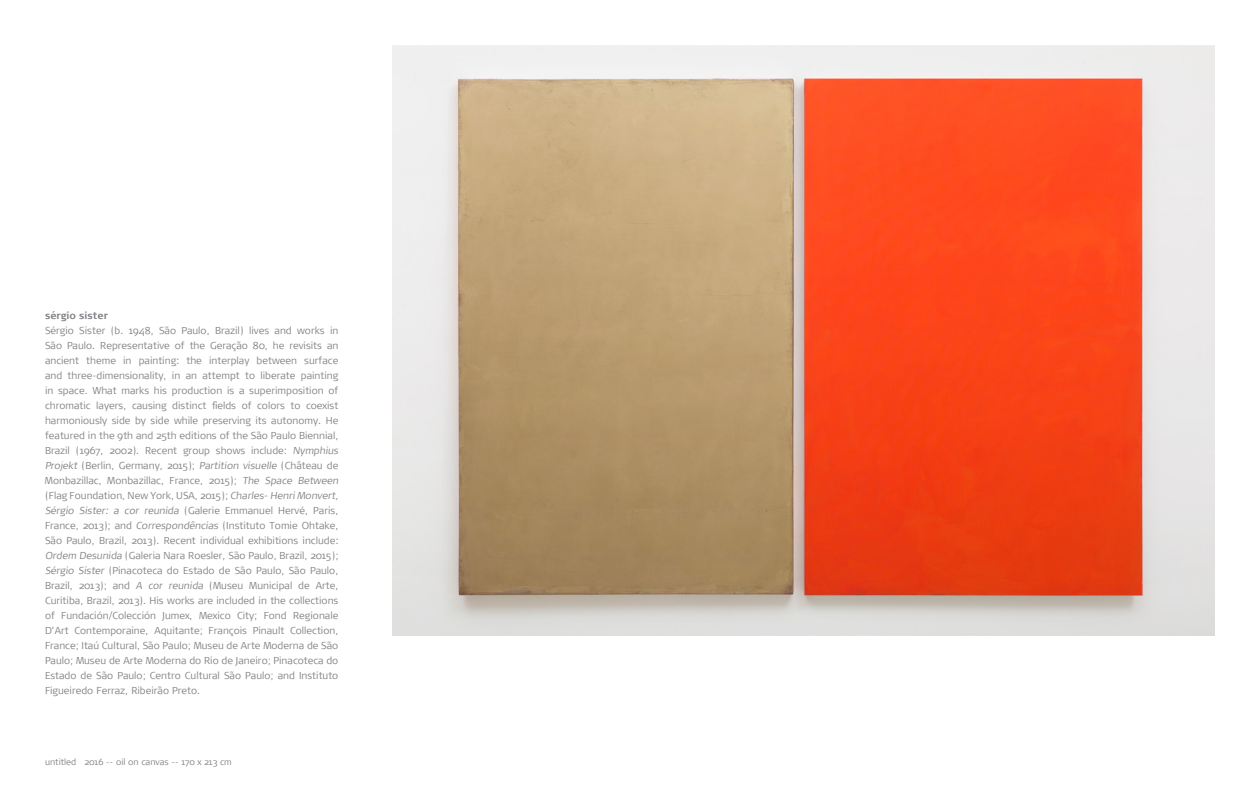
<style>
.page{position:relative;width:1260px;height:810px;background:#fff}
.page>*{position:absolute;margin:0;border:0;box-sizing:border-box;transform-origin:0 0}
.t1{font:300 10px/15px "Signa";color:#808285}
.t2{font:700 10px "Signa";color:#808285}
.t3{font:300 8.75px "Signa";color:#808285}
</style>
<div class="page">
<img style="left:392px;top:45px;width:823px;height:591px">
<p class="t2" style="left:45px;top:310px;width:64px">sérgio sister</p>
<p class="t1" style="left:45px;top:323px;width:297px">Sérgio Sister (b. 1948, São Paulo, Brazil) lives and works in São Paulo. Representative of the Geração 80, he revisits an ancient theme in painting: the interplay between surface and three‑dimensionality, in an attempt to liberate painting in space. What marks his production is a superimposition of chromatic layers, causing distinct fields of colors to coexist harmoniously side by side while preserving its autonomy. He featured in the 9th and 25th editions of the São Paulo Biennial, Brazil (1967, 2002). Recent group shows include: Nymphius Projekt (Berlin, Germany, 2015); Partition visuelle (Château de Monbazillac, Monbazillac, France, 2015); The Space Between (Flag Foundation, New York, USA, 2015); Charles‑ Henri Monvert, Sérgio Sister: a cor reunida (Galerie Emmanuel Hervé, Paris, France, 2013); and Correspondências (Instituto Tomie Ohtake, São Paulo, Brazil, 2013). Recent individual exhibitions include:<br>Ordem Desunida (Galeria Nara Roesler, São Paulo, Brazil, 2015); Sérgio Sister (Pinacoteca do Estado de São Paulo, São Paulo, Brazil, 2013); and A cor reunida (Museu Municipal de Arte, Curitiba, Brazil, 2013). His works are included in the collections of Fundación/Colección Jumex, Mexico City; Fond Regionale D’Art Contemporaine, Aquitante; François Pinault Collection, France; Itaú Cultural, São Paulo; Museu de Arte Moderna de São Paulo; Museu de Arte Moderna do Rio de Janeiro; Pinacoteca do Estado de São Paulo; Centro Cultural São Paulo; and Instituto Figueiredo Ferraz, Ribeirão Preto.</p>
<p class="t3" style="left:45px;top:757px;width:188px">untitled 2016 -- oil on canvas -- 170 x 213 cm</p>
</div>
